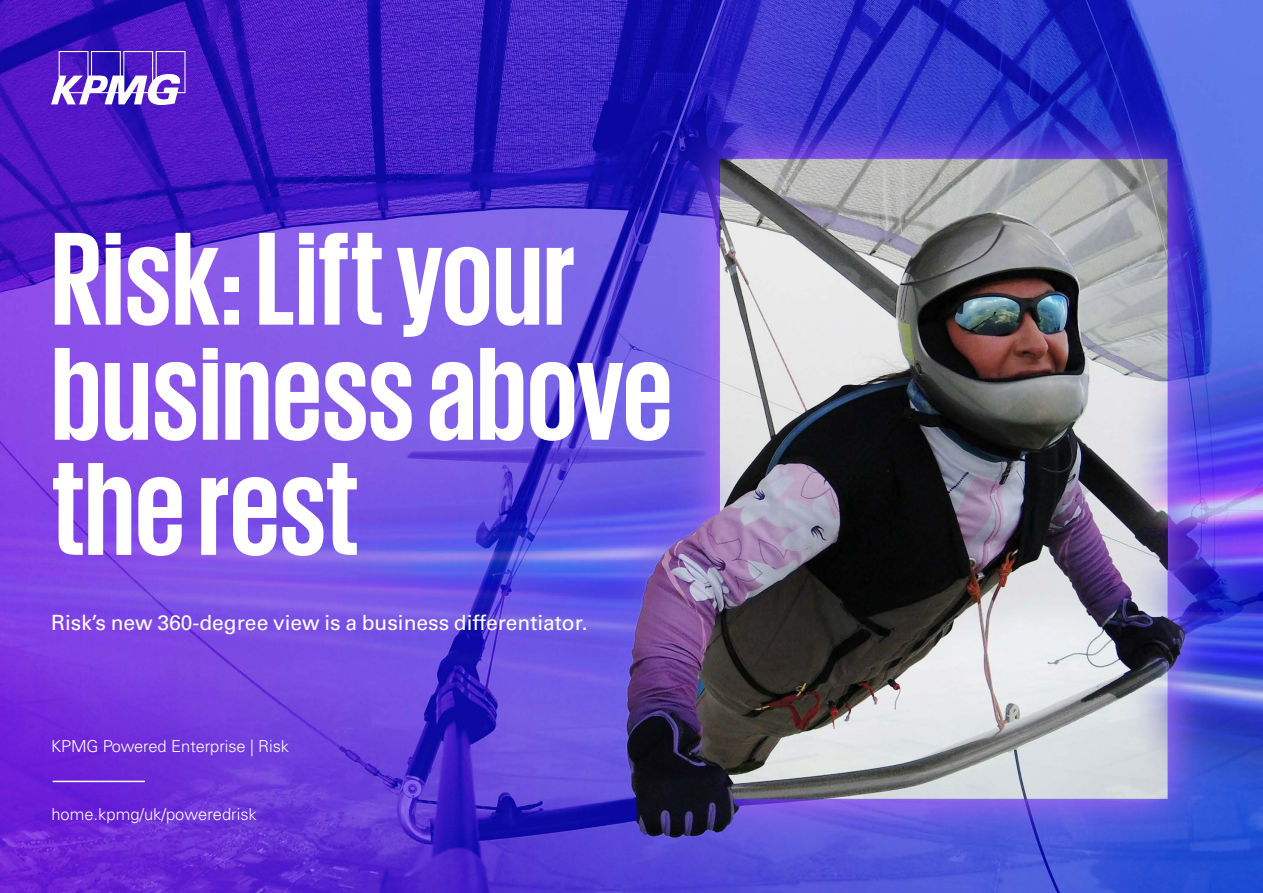
<style>
.page{position:relative;width:1263px;height:893px;background:#fff}
.page>*{position:absolute;margin:0;border:0;box-sizing:border-box;transform-origin:0 0}
.t1{font:700 135.45px/115.1px "KPMG";color:#fff}
.t2{font:21px "Univers LT Std";color:#fff}
.t3{font:300 16.5px "Univers LT Std";letter-spacing:-.005em;color:#fff}
</style>
<div class="page">
<img style="left:0;top:0;width:1263px;height:893px">
<svg style="left:51px;top:51px;width:134px;height:54px"></svg>
<hr style="left:53px;top:781px;width:92px;height:1px;background:#fff">
<h1 class="t1" style="left:51px;top:217px;width:623px">Risk: Lift your business above the rest</h1>
<p class="t2" style="left:51px;top:610px;width:538px">Risk’s new 360-degree view is a business differentiator.</p>
<p class="t3" style="left:51px;top:736px;width:240px">KPMG Powered Enterprise | Risk</p>
<p class="t3" style="left:51px;top:804px;width:207px">home.kpmg/uk/poweredrisk</p>
</div>
